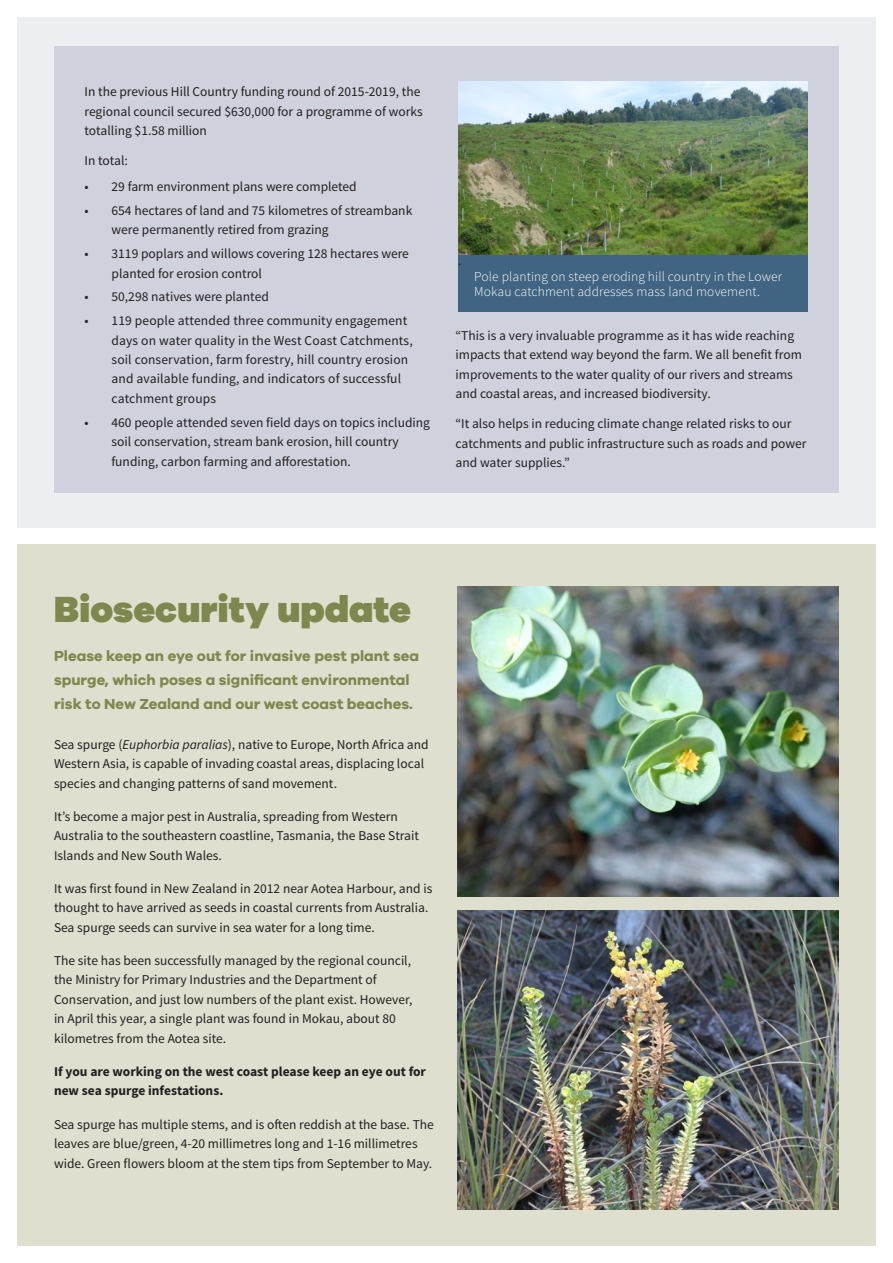
<style>
.page{position:relative;width:893px;height:1263px;background:#fff}
.page>*{position:absolute;margin:0;border:0;box-sizing:border-box;transform-origin:0 0}
.t1{font:900 37.5px "Galano Grotesque";color:#7e874d}
.t2{font:700 15px/24px "Galano Grotesque";color:#7e874d}
.t3{font:13.5px/19.5px "Source Sans Pro";color:#231f20}
.t4{font:300 13.5px/15px "Source Sans Pro";letter-spacing:.01em;color:#fff}
.t5{font:700 13.5px/19.5px "Source Sans Pro";color:#231f20}
.s1{font-style:italic}
</style>
<div class="page">
<div style="left:17px;top:545px;width:859px;height:701px;background:#dfdfcf"></div>
<div style="left:17px;top:17px;width:859px;height:511px;background:#eceef1"></div>
<div style="left:54px;top:46px;width:785px;height:447px;background:#cfd2dc"></div>
<img style="left:458px;top:81px;width:350px;height:174px">
<img style="left:458px;top:911px;width:381px;height:298px">
<img style="left:458px;top:586px;width:381px;height:311px">
<div style="left:458px;top:255px;width:350px;height:56px;background:#406481"></div>
<p class="t3" style="left:85px;top:82px;width:340px">In the previous Hill Country funding round of 2015-2019, the regional council secured $630,000 for a programme of works totalling $1.58 million</p>
<p class="t3" style="left:85px;top:151px;width:45px">In total:</p>
<p class="t3" style="left:85px;top:177px;width:274px">• 29 farm environment plans were completed</p>
<p class="t3" style="left:112px;top:201px;width:302px;text-indent:-27px">• 654 hectares of land and 75 kilometres of streambank were permanently retired from grazing</p>
<p class="t3" style="left:112px;top:244px;width:299px;text-indent:-27px">• 3119 poplars and willows covering 128 hectares were planted for erosion control</p>
<p class="t3" style="left:85px;top:287px;width:186px">• 50,298 natives were planted</p>
<p class="t3" style="left:112px;top:311px;width:303px;text-indent:-27px">• 119 people attended three community engagement days on water quality in the West Coast Catchments, soil conservation, farm forestry, hill country erosion and available funding, and indicators of successful catchment groups</p>
<p class="t3" style="left:112px;top:413px;width:320px;text-indent:-27px">• 460 people attended seven field days on topics including soil conservation, stream bank erosion, hill country funding, carbon farming and afforestation.</p>
<p class="t3" style="left:458px;top:251px;width:5px">.</p>
<p class="t4" style="left:474px;top:269px;width:309px">Pole planting on steep eroding hill country in the Lower<br>Mokau catchment addresses mass land movement.</p>
<p class="t3" style="left:455px;top:326px;width:348px">“This is a very invaluable programme as it has wide reaching impacts that extend way beyond the farm. We all benefit from improvements to the water quality of our rivers and streams and coastal areas, and increased biodiversity.</p>
<p class="t3" style="left:455px;top:414px;width:352px">“It also helps in reducing climate change related risks to our catchments and public infrastructure such as roads and power and water supplies.”</p>
<h1 class="t1" style="left:54px;top:585px;width:358px">Biosecurity update</h1>
<p class="t2" style="left:54px;top:644px;width:367px">Please keep an eye out for invasive pest plant sea spurge, which poses a significant environmental risk to New Zealand and our west coast beaches.</p>
<p class="t3" style="left:54px;top:734px;width:376px">Sea spurge (<span class="s1">Euphorbia paralias</span>), native to Europe, North Africa and<br>Western Asia, is capable of invading coastal areas, displacing local species and changing patterns of sand movement.</p>
<p class="t3" style="left:54px;top:807px;width:367px">It’s become a major pest in Australia, spreading from Western<br>Australia to the southeastern coastline, Tasmania, the Base Strait<br>Islands and New South Wales.</p>
<p class="t3" style="left:54px;top:879px;width:380px">It was first found in New Zealand in 2012 near Aotea Harbour, and is thought to have arrived as seeds in coastal currents from Australia.<br>Sea spurge seeds can survive in sea water for a long time.</p>
<p class="t3" style="left:54px;top:951px;width:360px">The site has been successfully managed by the regional council, the Ministry for Primary Industries and the Department of Conservation, and just low numbers of the plant exist. However, in April this year, a single plant was found in Mokau, about 80 kilometres from the Aotea site.</p>
<p class="t5" style="left:54px;top:1062px;width:373px">If you are working on the west coast please keep an eye out for new sea spurge infestations.</p>
<p class="t3" style="left:54px;top:1114px;width:381px">Sea spurge has multiple stems, and is often reddish at the base. The leaves are blue/green, 4-20 millimetres long and 1-16 millimetres wide. Green flowers bloom at the stem tips from September to May.</p>
</div>
